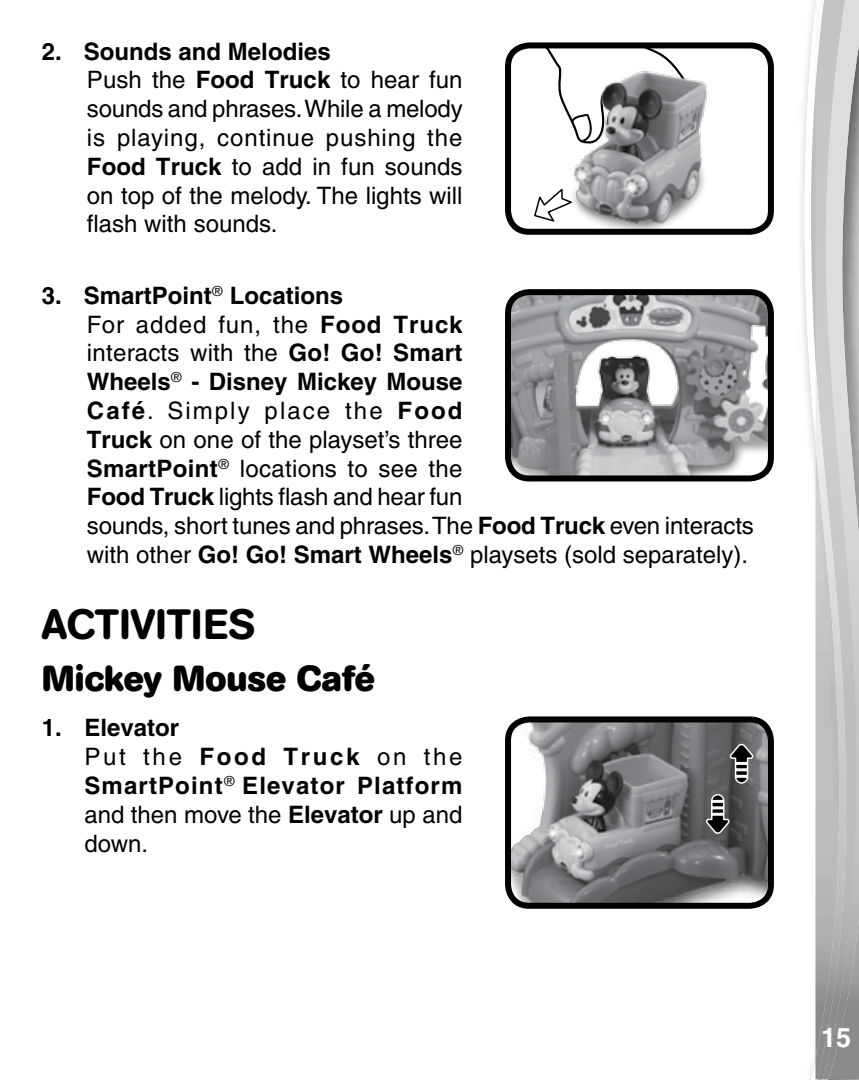
<style>
.page{position:relative;width:859px;height:1080px;background:#fff}
.page>*{position:absolute;margin:0;border:0;box-sizing:border-box;transform-origin:0 0}
.t1{font:500 42px "AG Book Rounded";color:#000}
.t2{font:700 36px "AG Book Rounded";color:#000}
.t3{font:700 27px "Helvetica";color:#fff}
.t4{font:500 24px/28.8px "Helvetica";color:#000}
.t5{font:700 24px/28.8px "Helvetica";letter-spacing:.045em;color:#000}
.s1{font-weight:700}
.s2{font-weight:500}
</style>
<div class="page">
<svg style="left:803px;top:0;width:12px;height:1080px"></svg>
<svg style="left:815px;top:1079px;width:13px;height:1px"></svg>
<img style="left:858px;top:0;width:1px;height:1079px">
<img style="left:848px;top:0;width:10px;height:1079px">
<img style="left:815px;top:0;width:33px;height:1079px">
<svg style="left:512px;top:49px;width:41px;height:11px"></svg>
<div style="left:505px;top:42px;width:269px;height:193px;border:6px solid #000;border-radius:21px"></div>
<img style="left:553px;top:42px;width:200px;height:193px">
<svg style="left:524px;top:181px;width:54px;height:51px"></svg>
<img style="left:512px;top:723px;width:255px;height:179px">
<div style="left:505px;top:716px;width:269px;height:193px;border:6px solid #000;border-radius:21px"></div>
<svg style="left:729px;top:743px;width:25px;height:41px"></svg>
<svg style="left:705px;top:793px;width:25px;height:42px"></svg>
<img style="left:512px;top:296px;width:255px;height:182px">
<div style="left:505px;top:289px;width:269px;height:192px;border:6px solid #000;border-radius:21px"></div>
<p class="t4" style="left:87px;top:37px;width:377px;text-indent:-45px"><span class="s1">2. Sounds and Melodies<br></span>Push the <span class="s1">Food Truck</span> to hear fun sounds and phrases. While a melody is playing, continue pushing the<br><span class="s1">Food Truck</span> to add in fun sounds on top of the melody. The lights will flash with sounds.</p>
<p class="t4" style="left:87px;top:281px;width:668px;text-indent:-45px"><span class="s1">3. SmartPoint</span><sup>®</sup> <span class="s1">Locations<br></span>For added fun, the <span class="s1">Food Truck<br></span>interacts with the <span class="s1">Go! Go! Smart<br>Wheels</span><sup>®</sup> <span class="s1">- Disney Mickey Mouse<br>Café</span>. Simply place the <span class="s1">Food<br>Truck</span> on one of the playset’s three<br><span class="s1">SmartPoint</span><sup>®</sup> locations to see the<br><span class="s1">Food Truck</span> lights flash and hear fun<br>sounds, short tunes and phrases. The <span class="s1">Food Truck</span> even interacts with other <span class="s1">Go! Go! Smart Wheels</span><sup>®</sup> playsets (sold separately).</p>
<h1 class="t1" style="left:42px;top:600px;width:215px">ACTIVITIES</h1>
<h2 class="t2" style="left:42px;top:657px;width:335px">Mickey Mouse Café</h2>
<p class="t5" style="left:84px;top:713px;width:380px;text-indent:-43px">1. Elevator<br><span class="s2">Put the</span> Food Truck <span class="s2">on the<br></span>SmartPoint<sup>®</sup> Elevator Platform <span class="s2">and then move the</span> Elevator <span class="s2">up and down.</span></p>
<p class="t3" style="left:821px;top:1021px;width:32px">15</p>
</div>
